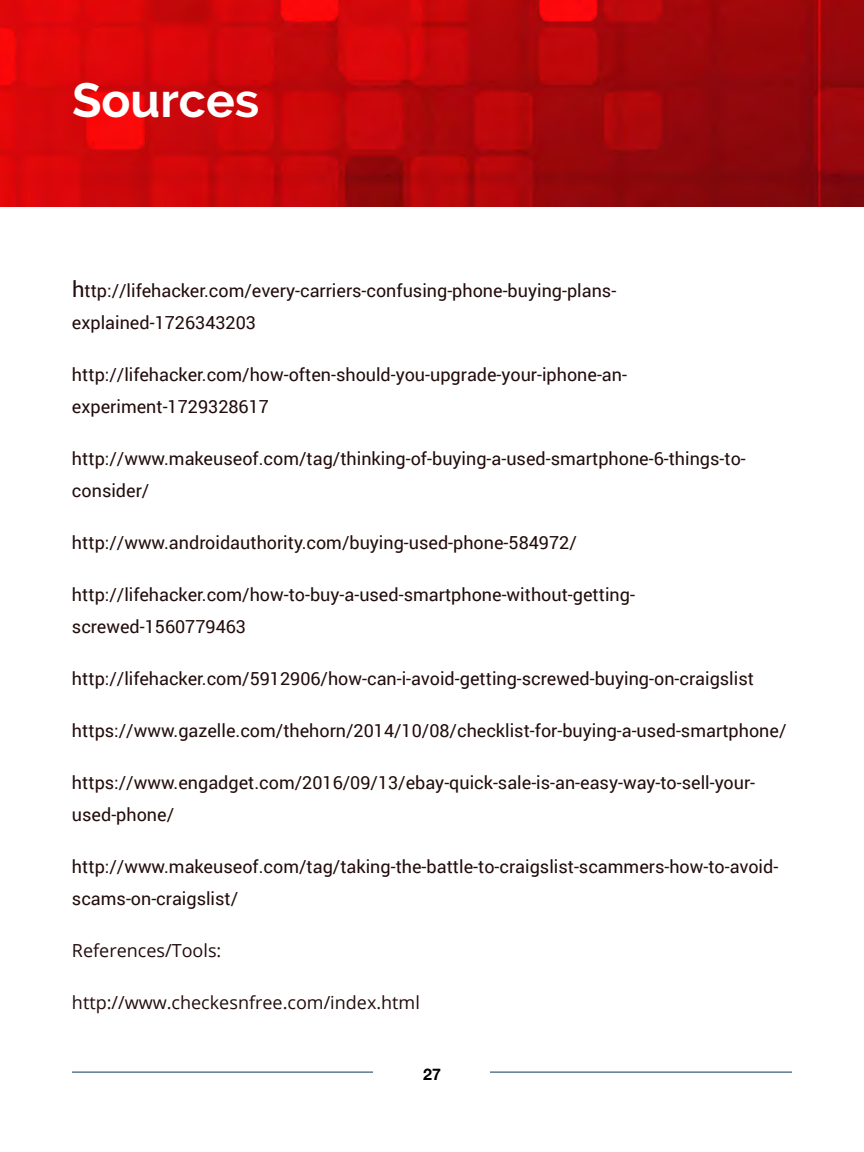
<style>
.page{position:relative;width:864px;height:1152px;background:#fff}
.page>*{position:absolute;margin:0;border:0;box-sizing:border-box;transform-origin:0 0}
.t1{font:700 48px "Raleway";color:#fff}
.t2{font:18px/32px "Roboto";color:#220c0c}
.t3{font:18px "Open Sans";color:#220c0c}
.t4{font:700 16px "Helvetica Neue";color:#000101}
.s1{font-size:22px}
</style>
<div class="page">
<hr style="left:72px;top:1072px;width:720px;height:1px;background:#063a5e">
<div style="left:374px;top:1064px;width:116px;height:16px;background:#fff"></div>
<img style="left:0;top:0;width:864px;height:206px">
<h1 class="t1" style="left:72px;top:73px;width:189px">Sources</h1>
<p class="t2" style="left:72px;top:274px;width:546px"><span class="s1">h</span>ttp://lifehacker.com/every-carriers-confusing-phone-buying-plans&shy;explained-1726343203</p>
<p class="t2" style="left:72px;top:358px;width:557px">http://lifehacker.com/how-often-should-you-upgrade-your-iphone-an&shy;experiment-1729328617</p>
<p class="t2" style="left:72px;top:442px;width:675px">http://www.makeuseof.com/tag/thinking-of-buying-a-used-smartphone-6-things-to&shy;consider/</p>
<p class="t2" style="left:72px;top:526px;width:506px">http://www.androidauthority.com/buying-used-phone-584972/</p>
<p class="t2" style="left:72px;top:578px;width:564px">http://lifehacker.com/how-to-buy-a-used-smartphone-without-getting&shy;screwed-1560779463</p>
<p class="t2" style="left:72px;top:662px;width:684px">http://lifehacker.com/5912906/how-can-i-avoid-getting-screwed-buying-on-craigslist</p>
<p class="t2" style="left:72px;top:714px;width:716px">https://www.gazelle.com/thehorn/2014/10/08/checklist-for-buying-a-used-smartphone/</p>
<p class="t2" style="left:72px;top:766px;width:685px">https://www.engadget.com/2016/09/13/ebay-quick-sale-is-an-easy-way-to-sell-your&shy;used-phone/</p>
<p class="t2" style="left:72px;top:850px;width:708px">http://www.makeuseof.com/tag/taking-the-battle-to-craigslist-scammers-how-to-avoid&shy;scams-on-craigslist/</p>
<p class="t3" style="left:72px;top:938px;width:151px">References/Tools:</p>
<p class="t3" style="left:72px;top:990px;width:349px">http://www.checkesnfree.com/index.html</p>
<p class="t4" style="left:423px;top:1062px;width:19px">27</p>
</div>
